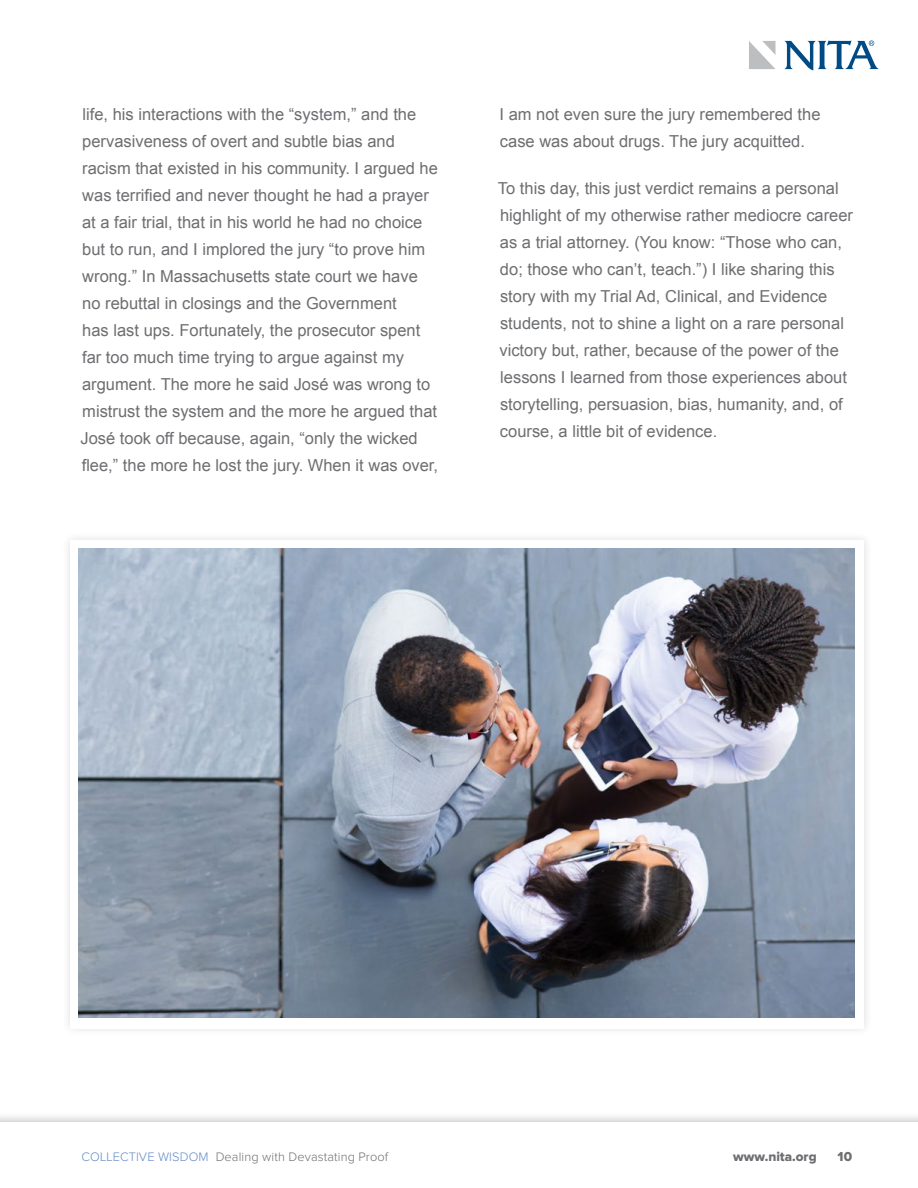
<style>
.page{position:relative;width:918px;height:1188px;background:#fff}
.page>*{position:absolute;margin:0;border:0;box-sizing:border-box;transform-origin:0 0}
.t1{font:16.5px/27px "Arial";color:#6d6e71}
.t2{font:13.5px "Proxima Nova Extrabld";color:#6d6e71}
.t3{font:300 12.75px "Proxima Nova";letter-spacing:.01em;color:#6d6e71}
.s1{color:#658ac7}
</style>
<div class="page">
<div style="left:0;top:1111px;width:918px;height:77px;background:#000;opacity:.34"></div>
<div style="left:0;top:1122px;width:918px;height:66px;background:#fff"></div>
<svg style="left:749px;top:41px;width:26px;height:28px"></svg>
<svg style="left:784px;top:41px;width:95px;height:29px"></svg>
<div style="left:61px;top:531px;width:812px;height:506px;background:#fafafa"></div>
<div style="left:70px;top:540px;width:794px;height:488px;background:#fff"></div>
<img style="left:79px;top:549px;width:776px;height:468px">
<p class="t1" style="left:80px;top:101px;width:359px">life, his interactions with the “system,” and the pervasiveness of overt and subtle bias and racism that existed in his community. I argued he was terrified and never thought he had a prayer at a fair trial, that in his world he had no choice but to run, and I implored the jury “to prove him wrong.” In Massachusetts state court we have no rebuttal in closings and the Government<br>has last ups. Fortunately, the prosecutor spent far too much time trying to argue against my argument. The more he said José was wrong to mistrust the system and the more he argued that José took off because, again, “only the wicked flee,” the more he lost the jury. When it was over,</p>
<p class="t1" style="left:500px;top:101px;width:322px">I am not even sure the jury remembered the case was about drugs. The jury acquitted.</p>
<p class="t1" style="left:498px;top:175px;width:357px">To this day, this just verdict remains a personal highlight of my otherwise rather mediocre career as a trial attorney. (You know: “Those who can, do; those who can’t, teach.”) I like sharing this story with my Trial Ad, Clinical, and Evidence students, not to shine a light on a rare personal victory but, rather, because of the power of the lessons I learned from those experiences about storytelling, persuasion, bias, humanity, and, of course, a little bit of evidence.</p>
<p class="t3" style="left:82px;top:1151px;width:308px"><span class="s1">COLLECTIVE WISDOM</span> Dealing with Devastating Proof</p>
<p class="t2" style="left:733px;top:1150px;width:85px">www.nita.org</p>
<p class="t2" style="left:838px;top:1150px;width:16px">10</p>
</div>
